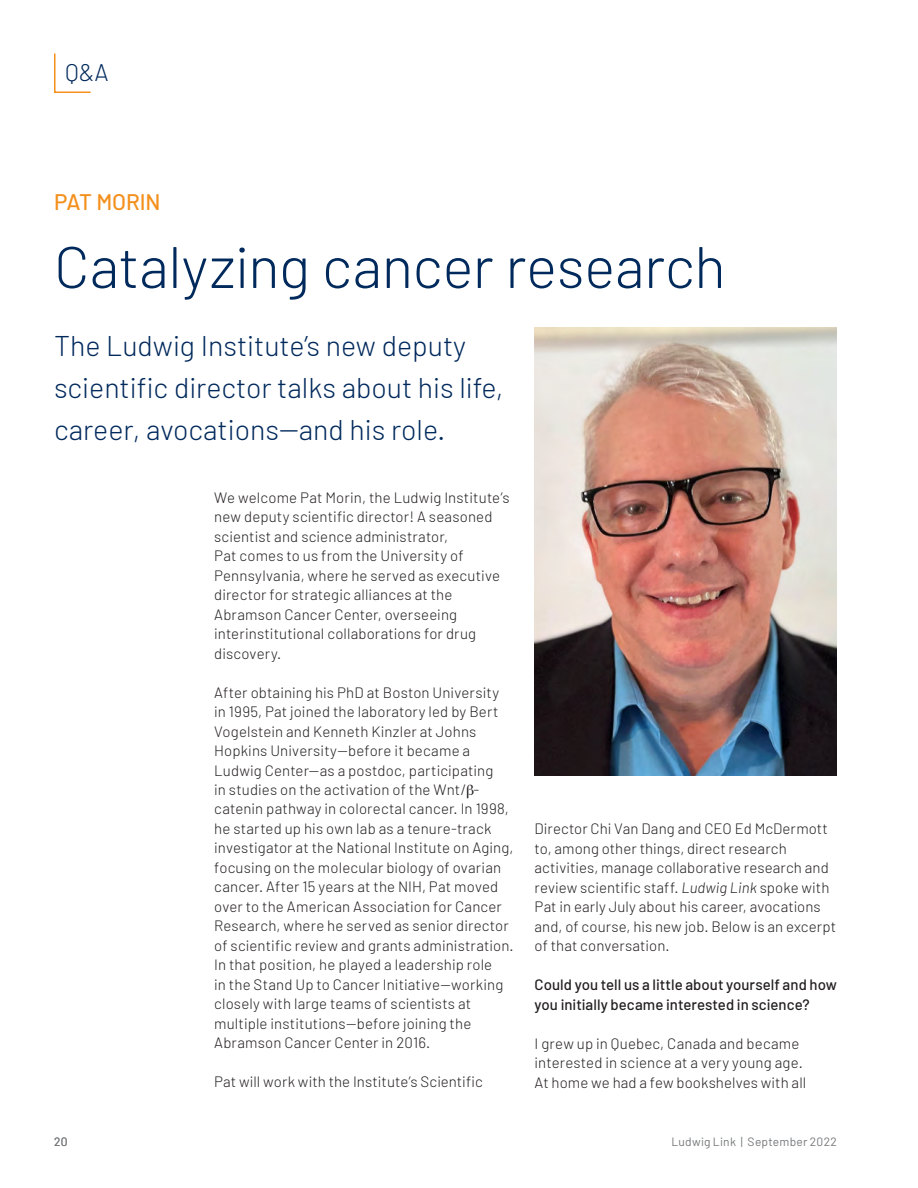
<style>
.page{position:relative;width:918px;height:1188px;background:#fff}
.page>*{position:absolute;margin:0;border:0;box-sizing:border-box;transform-origin:0 0}
.t1{font:300 58.5px "Barlow";letter-spacing:-.005em;color:#00295c}
.t2{font:300 28.5px/42px "Barlow";color:#00295c}
.t3{font:300 24px "Barlow";color:#00295c}
.t4{font:500 22.5px "Barlow";letter-spacing:-.005em;color:#f4901d}
.t5{font:300 15px/19.5px "Barlow";letter-spacing:.01em;color:#231f20}
.t6{font:500 15px/19.5px "Barlow";color:#231f20}
.t7{font:12px "Barlow";letter-spacing:.025em;color:#76787b}
.s1{font-style:italic}
</style>
<div class="page">
<svg style="left:54px;top:53px;width:37px;height:40px"></svg>
<img style="left:535px;top:327px;width:302px;height:449px">
<p class="t3" style="left:65px;top:58px;width:45px">Q&amp;A</p>
<p class="t4" style="left:54px;top:188px;width:108px">PAT MORIN</p>
<p class="t1" style="left:54px;top:231px;width:673px">Catalyzing cancer research</p>
<p class="t2" style="left:54px;top:324px;width:451px">The Ludwig Institute’s new deputy scientific director talks about his life, career, avocations--and his role.</p>
<p class="t7" style="left:54px;top:1134px;width:15px">20</p>
<p class="t5" style="left:214px;top:487px;width:297px">We welcome Pat Morin, the Ludwig Institute’s new deputy scientific director! A seasoned scientist and science administrator,<br>Pat comes to us from the University of Pennsylvania, where he served as executive director for strategic alliances at the Abramson Cancer Center, overseeing interinstitutional collaborations for drug discovery.</p>
<p class="t5" style="left:214px;top:682px;width:301px">After obtaining his PhD at Boston University in 1995, Pat joined the laboratory led by Bert Vogelstein and Kenneth Kinzler at Johns Hopkins University—before it became a Ludwig Center—as a postdoc, participating<br>in studies on the activation of the Wnt/ - catenin pathway in colorectal cancer. In 1998, he started up his own lab as a tenure-track investigator at the National Institute on Aging, focusing on the molecular biology of ovarian cancer. After 15 years at the NIH, Pat moved over to the American Association for Cancer Research, where he served as senior director of scientific review and grants administration.<br>In that position, he played a leadership role<br>in the Stand Up to Cancer Initiative—working closely with large teams of scientists at multiple institutions—before joining the Abramson Cancer Center in 2016.</p>
<p class="t5" style="left:214px;top:1072px;width:270px">Pat will work with the Institute’s Scientific</p>
<p class="t5" style="left:535px;top:818px;width:303px">Director Chi Van Dang and CEO Ed McDermott to, among other things, direct research activities, manage collaborative research and review scientific staff. <span class="s1">Ludwig Link</span> spoke with Pat in early July about his career, avocations and, of course, his new job. Below is an excerpt of that conversation.</p>
<p class="t6" style="left:535px;top:975px;width:304px">Could you tell us a little about yourself and how you initially became interested in science?</p>
<p class="t5" style="left:535px;top:1033px;width:273px">I grew up in Quebec, Canada and became interested in science at a very young age.<br>At home we had a few bookshelves with all</p>
<p class="t7" style="left:671px;top:1134px;width:167px">Ludwig Link | September 2022</p>
</div>
